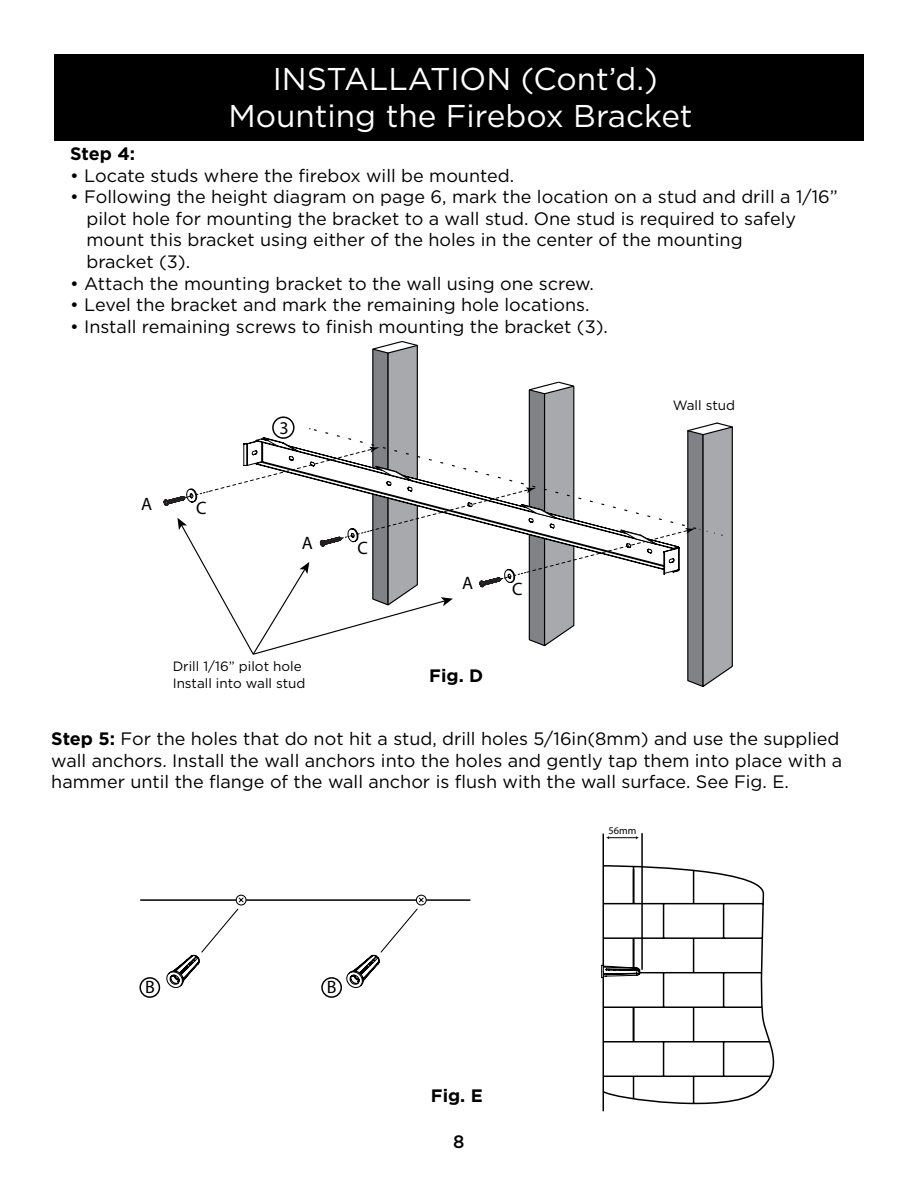
<style>
.page{position:relative;width:918px;height:1188px;background:#fff}
.page>*{position:absolute;margin:0;border:0;box-sizing:border-box;transform-origin:0 0}
.t1{font:31.5px/37.8px "Gotham";color:#fff;text-align:center}
.t2{font:18px/21.6px "Gotham";color:#000}
.t3{font:700 18px "Gotham";color:#000}
.t4{font:18px "Myriad Pro";color:#000}
.t5{font:500 18px "Gotham";color:#000}
.t6{font:13.5px/16.2px "Gotham";color:#000}
.t7{font:10.35px "Myriad Pro";color:#000}
.s1{font-weight:700}
</style>
<div class="page">
<div style="left:54px;top:54px;width:810px;height:86px;background:#000"></div>
<svg style="left:164px;top:341px;width:569px;height:346px"></svg>
<div style="left:272px;top:416px;width:23px;height:23px;border:2px solid #000;border-radius:50%"></div>
<hr style="left:140px;top:899px;width:330px;height:2px;background:#000">
<div style="left:236px;top:895px;width:10px;height:10px;background:#313131;border-radius:50%"></div>
<div style="left:236px;top:895px;width:11px;height:11px;border:1px solid #000;border-radius:50%"></div>
<svg style="left:166px;top:897px;width:155px;height:91px"></svg>
<div style="left:139px;top:977px;width:21px;height:21px;border:2px solid #000;border-radius:50%"></div>
<svg style="left:321px;top:833px;width:454px;height:279px"></svg>
<svg style="left:601px;top:964px;width:40px;height:14px"></svg>
<hr style="left:641px;top:834px;width:2px;height:135px;background:#000">
<svg style="left:606px;top:836px;width:33px;height:3px"></svg>
<h1 class="t1" style="left:228px;top:59px;width:466px">INSTALLATION (Cont’d.)<br>Mounting the Firebox Bracket</h1>
<p class="t3" style="left:70px;top:142px;width:66px">Step 4:</p>
<p class="t2" style="left:70px;top:164px;width:445px">• Locate studs where the firebox will be mounted.</p>
<p class="t2" style="left:86px;top:186px;width:753px;text-indent:-16px">• Following the height diagram on page 6, mark the location on a stud and drill a 1/16” pilot hole for mounting the bracket to a wall stud. One stud is required to safely mount this bracket using either of the holes in the center of the mounting<br>bracket (3).</p>
<p class="t2" style="left:70px;top:272px;width:525px">• Attach the mounting bracket to the wall using one screw.</p>
<p class="t2" style="left:70px;top:294px;width:521px">• Level the bracket and mark the remaining hole locations.</p>
<p class="t2" style="left:70px;top:315px;width:539px">• Install remaining screws to finish mounting the bracket (3).</p>
<p class="t4" style="left:141px;top:493px;width:13px">A</p>
<p class="t4" style="left:196px;top:497px;width:12px">C</p>
<p class="t4" style="left:279px;top:416px;width:11px">3</p>
<p class="t4" style="left:302px;top:532px;width:13px">A</p>
<p class="t6" style="left:173px;top:658px;width:134px">Drill 1/16” pilot hole<br>Install into wall stud</p>
<p class="t4" style="left:357px;top:537px;width:12px">C</p>
<p class="t4" style="left:462px;top:572px;width:13px">A</p>
<p class="t3" style="left:429px;top:664px;width:56px">Fig. D</p>
<p class="t4" style="left:512px;top:578px;width:12px">C</p>
<p class="t6" style="left:673px;top:397px;width:64px">Wall stud</p>
<p class="t2" style="left:51px;top:728px;width:793px"><span class="s1">Step 5:</span> For the holes that do not hit a stud, drill holes 5/16in(8mm) and use the supplied wall anchors. Install the wall anchors into the holes and gently tap them into place with a hammer until the flange of the wall anchor is flush with the wall surface. See Fig. E.</p>
<p class="t4" style="left:145px;top:976px;width:11px">B</p>
<p class="t4" style="left:327px;top:976px;width:11px">B</p>
<p class="t3" style="left:431px;top:1084px;width:54px">Fig. E</p>
<p class="t5" style="left:453px;top:1130px;width:13px">8</p>
<p class="t7" style="left:609px;top:824px;width:29px">56mm</p>
</div>
